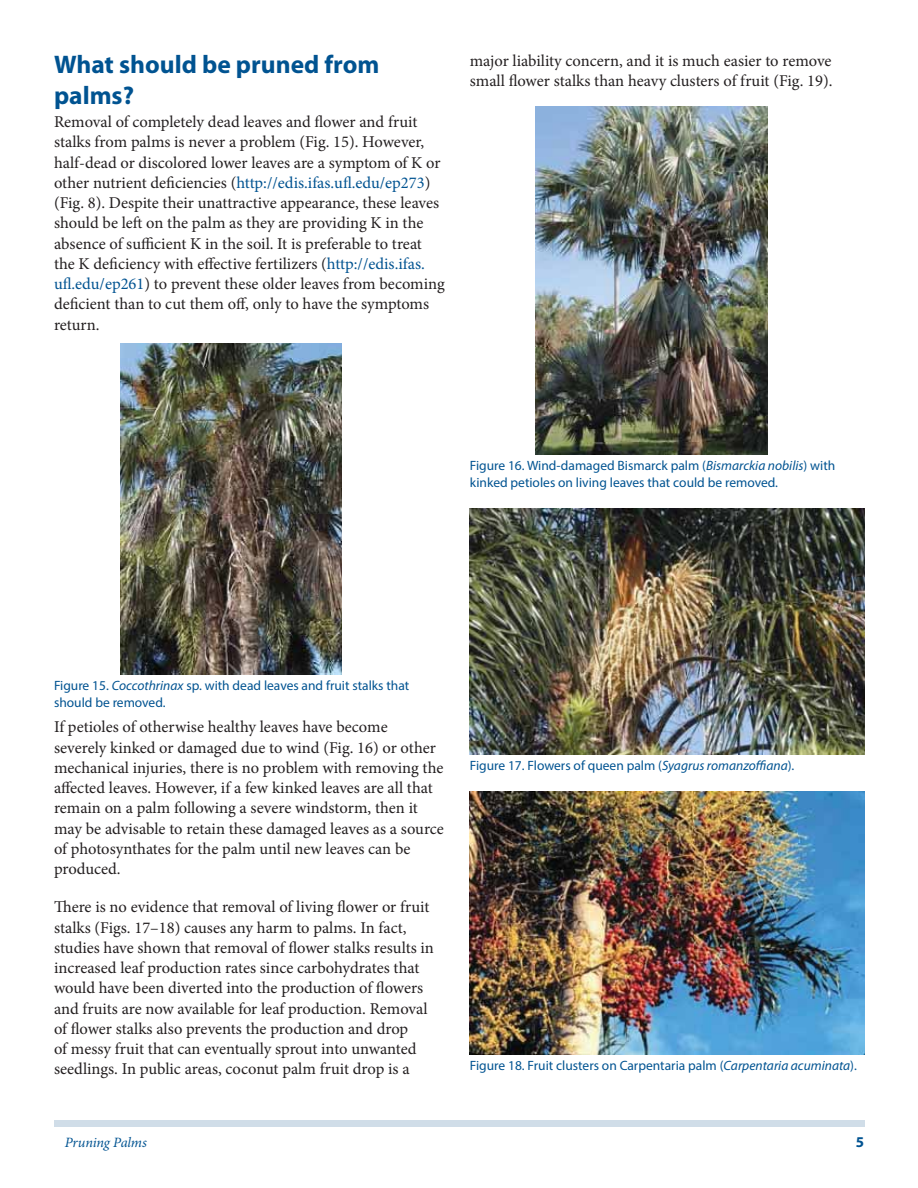
<style>
.page{position:relative;width:918px;height:1188px;background:#fff}
.page>*{position:absolute;margin:0;border:0;box-sizing:border-box;transform-origin:0 0}
.t1{font:700 25.5px/30.6px "Myriad Pro";color:#005391}
.t2{font:16.5px/20.2px "Minion Pro";color:#231f20}
.t3{font:700 15px "Myriad Pro";color:#005391}
.t4{font:italic 14.25px "Minion Pro";letter-spacing:-.015em;color:#005391}
.t5{font:13.5px/16.5px "Myriad Pro";color:#005391}
.s1{color:#005391}
.s2{font-style:italic}
</style>
<div class="page">
<div style="left:54px;top:1120px;width:810px;height:7px;background:#d0dde8"></div>
<img style="left:120px;top:343px;width:221px;height:332px">
<img style="left:536px;top:107px;width:232px;height:348px">
<img style="left:470px;top:508px;width:394px;height:247px">
<img style="left:470px;top:792px;width:394px;height:263px">
<h1 class="t1" style="left:54px;top:51px;width:327px">What should be pruned from palms?</h1>
<p class="t2" style="left:54px;top:113px;width:392px">Removal of completely dead leaves and flower and fruit stalks from palms is never a problem (Fig. 15). However, half-dead or discolored lower leaves are a symptom of K or other nutrient deficiencies (<span class="s1">http://edis.ifas.ufl.edu/ep273</span>) (Fig. 8). Despite their unattractive appearance, these leaves should be left on the palm as they are providing K in the absence of sufficient K in the soil. It is preferable to treat the K deficiency with effective fertilizers (<span class="s1">http://edis.ifas. ufl.edu/ep261</span>) to prevent these older leaves from becoming deficient than to cut them off, only to have the symptoms return.</p>
<p class="t2" style="left:470px;top:52px;width:364px">major liability concern, and it is much easier to remove small flower stalks than heavy clusters of fruit (Fig. 19).</p>
<p class="t5" style="left:470px;top:458px;width:367px">Figure 16. Wind-damaged Bismarck palm (<span class="s2">Bismarckia nobilis</span>) with kinked petioles on living leaves that could be removed.</p>
<p class="t5" style="left:54px;top:678px;width:357px">Figure 15. <span class="s2">Coccothrinax</span> sp. with dead leaves and fruit stalks that should be removed.</p>
<p class="t2" style="left:54px;top:718px;width:391px">If petioles of otherwise healthy leaves have become severely kinked or damaged due to wind (Fig. 16) or other mechanical injuries, there is no problem with removing the affected leaves. However, if a few kinked leaves are all that remain on a palm following a severe windstorm, then it may be advisable to retain these damaged leaves as a source of photosynthates for the palm until new leaves can be produced.</p>
<p class="t2" style="left:54px;top:898px;width:381px">There is no evidence that removal of living flower or fruit stalks (Figs. 17–18) causes any harm to palms. In fact, studies have shown that removal of flower stalks results in increased leaf production rates since carbohydrates that would have been diverted into the production of flowers and fruits are now available for leaf production. Removal of flower stalks also prevents the production and drop<br>of messy fruit that can eventually sprout into unwanted seedlings. In public areas, coconut palm fruit drop is a</p>
<p class="t5" style="left:470px;top:758px;width:326px">Figure 17. Flowers of queen palm (<span class="s2">Syagrus romanzoffiana</span>).</p>
<p class="t5" style="left:470px;top:1058px;width:389px">Figure 18. Fruit clusters on Carpentaria palm (<span class="s2">Carpentaria acuminata</span>).</p>
<p class="t4" style="left:65px;top:1137px;width:84px">Pruning Palms</p>
<p class="t3" style="left:856px;top:1137px;width:10px">5</p>
</div>
